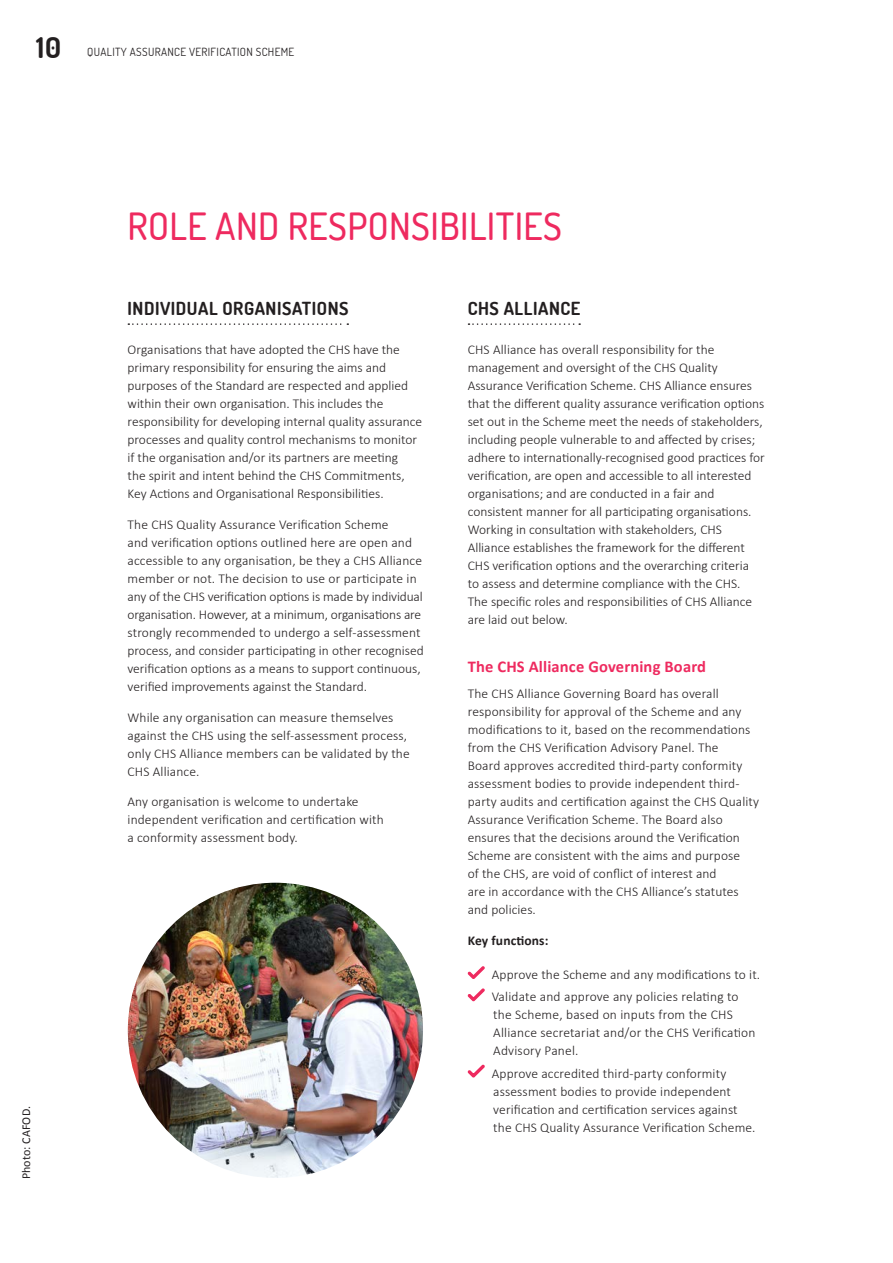
<style>
.page{position:relative;width:893px;height:1263px;background:#fff}
.page>*{position:absolute;margin:0;border:0;box-sizing:border-box;transform-origin:0 0}
.t1{font:500 37.5px "Dosis";letter-spacing:.01em;color:#ee2a5f}
.t2{font:700 28.5px "Dosis";color:#231f20}
.t3{font:700 18px "Dosis";letter-spacing:.03em;color:#231f20}
.t4{font:700 16.5px "Calibri";letter-spacing:.01em;color:#ee2a5f}
.t5{font:300 13.5px/18px "Calibri";color:#231f20}
.t6{font:700 13.5px "Calibri";letter-spacing:.01em;color:#231f20}
.t7{font:12px "Calibri";letter-spacing:.01em;color:#231f20}
.t8{font:11.25px "Dosis";letter-spacing:.03em;color:#231f20}
</style>
<div class="page">
<svg style="left:128px;top:323px;width:220px;height:2px"></svg>
<svg style="left:468px;top:323px;width:112px;height:2px"></svg>
<svg style="left:467px;top:966px;width:18px;height:13px"></svg>
<svg style="left:467px;top:988px;width:18px;height:14px"></svg>
<svg style="left:467px;top:1064px;width:18px;height:14px"></svg>
<img style="left:128px;top:883px;width:295px;height:295px;border-radius:148px">
<h2 class="t2" style="left:36px;top:29px;width:27px">10</h2>
<p class="t8" style="left:87px;top:45px;width:209px">QUALITY ASSURANCE VERIFICATION SCHEME</p>
<p class="t7" style="left:19px;top:1179px;width:75px;rotate:-90deg">Photo: CAFOD.</p>
<h1 class="t1" style="left:128px;top:202px;width:436px">ROLE AND RESPONSIBILITIES</h1>
<h3 class="t3" style="left:128px;top:297px;width:223px">INDIVIDUAL ORGANISATIONS</h3>
<p class="t5" style="left:128px;top:340px;width:296px">Organisations that have adopted the CHS have the primary responsibility for ensuring the aims and purposes of the Standard are respected and applied within their own organisation. This includes the responsibility for developing internal quality assurance processes and quality control mechanisms to monitor if the organisation and/or its partners are meeting<br>the spirit and intent behind the CHS Commitments, Key Actions and Organisational Responsibilities.</p>
<p class="t5" style="left:128px;top:515px;width:298px">The CHS Quality Assurance Verification Scheme<br>and verification options outlined here are open and accessible to any organisation, be they a CHS Alliance member or not. The decision to use or participate in any of the CHS verification options is made by individual organisation. However, at a minimum, organisations are strongly recommended to undergo a self-assessment process, and consider participating in other recognised verification options as a means to support continuous, verified improvements against the Standard.</p>
<p class="t5" style="left:128px;top:707px;width:284px">While any organisation can measure themselves against the CHS using the self-assessment process, only CHS Alliance members can be validated by the CHS Alliance.</p>
<p class="t5" style="left:128px;top:792px;width:258px">Any organisation is welcome to undertake independent verification and certification with a conformity assessment body.</p>
<h3 class="t3" style="left:468px;top:297px;width:114px">CHS ALLIANCE</h3>
<p class="t5" style="left:468px;top:340px;width:299px">CHS Alliance has overall responsibility for the management and oversight of the CHS Quality Assurance Verification Scheme. CHS Alliance ensures that the different quality assurance verification options set out in the Scheme meet the needs of stakeholders, including people vulnerable to and affected by crises; adhere to internationally-recognised good practices for verification, are open and accessible to all interested organisations; and are conducted in a fair and consistent manner for all participating organisations.<br>Working in consultation with stakeholders, CHS Alliance establishes the framework for the different CHS verification options and the overarching criteria<br>to assess and determine compliance with the CHS.<br>The specific roles and responsibilities of CHS Alliance are laid out below.</p>
<p class="t4" style="left:468px;top:656px;width:240px">The CHS Alliance Governing Board</p>
<p class="t5" style="left:468px;top:684px;width:293px">The CHS Alliance Governing Board has overall responsibility for approval of the Scheme and any modifications to it, based on the recommendations from the CHS Verification Advisory Panel. The<br>Board approves accredited third-party conformity assessment bodies to provide independent third&shy;party audits and certification against the CHS Quality Assurance Verification Scheme. The Board also ensures that the decisions around the Verification Scheme are consistent with the aims and purpose<br>of the CHS, are void of conflict of interest and<br>are in accordance with the CHS Alliance’s statutes and policies.</p>
<p class="t6" style="left:468px;top:932px;width:82px">Key functions:</p>
<p class="t5" style="left:492px;top:963px;width:270px;line-height:22.2px">Approve the Scheme and any modifications to it.<br>Validate and approve any policies relating to</p>
<p class="t5" style="left:493px;top:1005px;width:264px">the Scheme, based on inputs from the CHS<br>Alliance secretariat and/or the CHS Verification<br>Advisory Panel.</p>
<p class="t5" style="left:492px;top:1063px;width:265px">Approve accredited third-party conformity assessment bodies to provide independent verification and certification services against the CHS Quality Assurance Verification Scheme.</p>
</div>
